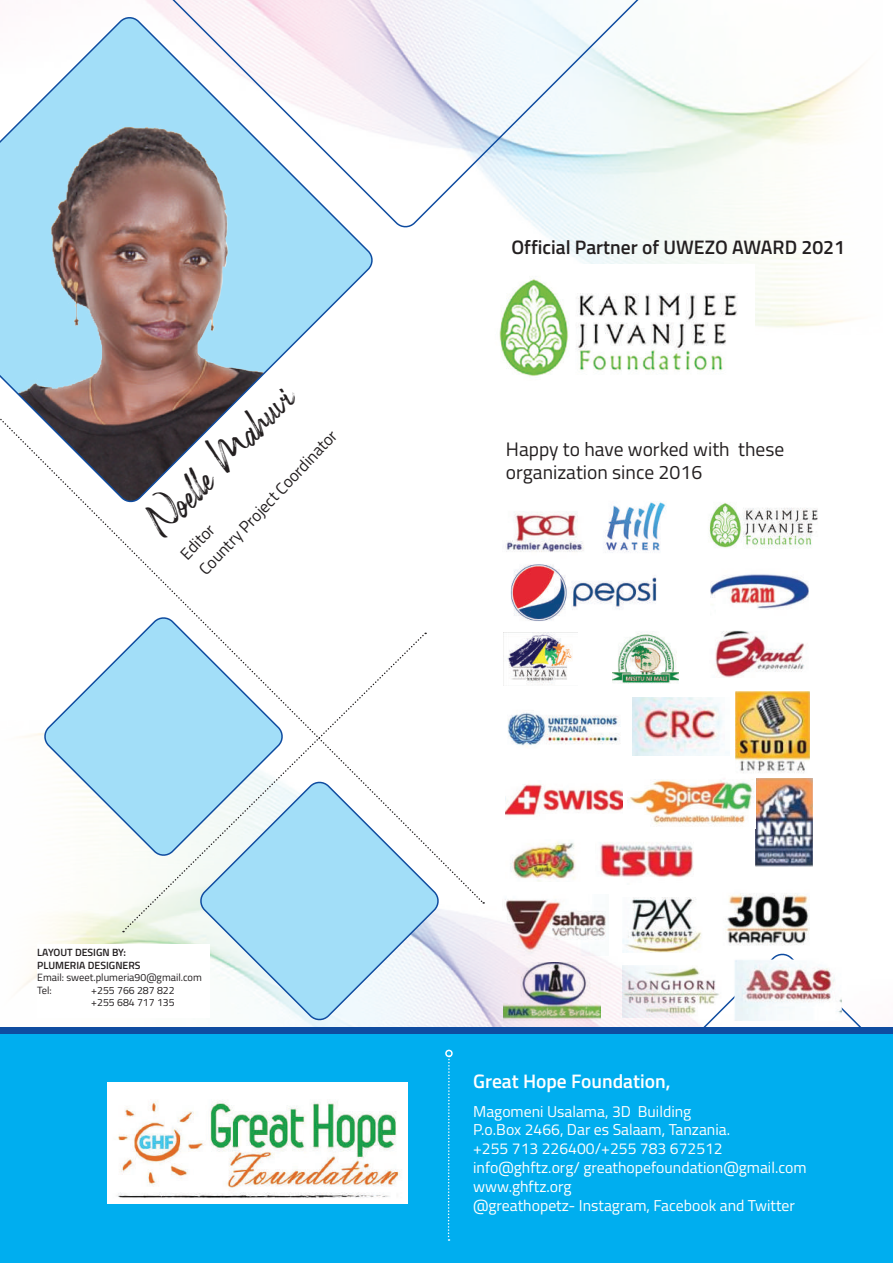
<style>
.page{position:relative;width:893px;height:1263px;background:#fff}
.page>*{position:absolute;margin:0;border:0;box-sizing:border-box;transform-origin:0 0}
.t1{font:34.5px "Black Vosten Personal Use";color:#231f20}
.t2{font:19.5px/23.4px "Titillium Web";color:#231f20}
.t3{font:600 19.5px "Titillium Web";color:#231f20}
.t4{font:600 19.5px "Titillium Web";color:#fff}
.t5{font:16.5px/23.2px "Titillium Web";color:#231f20}
.t6{font:15.75px/18.9px "Titillium Web";color:#fff}
.t7{font:10.5px/12.6px "Titillium Web";color:#231f20}
.t8{font:600 10.5px/12.6px "Titillium Web";color:#231f20}
</style>
<div class="page">
<img style="left:146px;top:0;width:715px;height:328px">
<img style="left:20px;top:721px;width:793px;height:306px">
<svg style="left:20px;top:505px;width:464px;height:399px"></svg>
<svg style="left:122px;top:633px;width:303px;height:300px"></svg>
<svg style="left:42px;top:617px;width:243px;height:241px"></svg>
<svg style="left:0;top:17px;width:375px;height:488px"></svg>
<svg style="left:160px;top:0;width:490px;height:230px"></svg>
<svg style="left:198px;top:781px;width:243px;height:242px"></svg>
<svg style="left:531px;top:953px;width:331px;height:74px"></svg>
<div style="left:0;top:1027px;width:893px;height:83px;background:#0f4ca0"></div>
<div style="left:0;top:1035px;width:893px;height:228px;background:#00aeef"></div>
<div style="left:37px;top:944px;width:172px;height:74px;background:#fff"></div>
<img style="left:484px;top:265px;width:270px;height:111px">
<img style="left:709px;top:502px;width:109px;height:47px">
<svg style="left:445px;top:1049px;width:8px;height:192px"></svg>
<img style="left:505px;top:512px;width:79px;height:40px">
<img style="left:604px;top:501px;width:62px;height:52px">
<img style="left:510px;top:564px;width:147px;height:57px">
<img style="left:503px;top:632px;width:74px;height:53px">
<img style="left:613px;top:632px;width:65px;height:52px">
<img style="left:107px;top:1082px;width:300px;height:121px">
<img style="left:731px;top:956px;width:113px;height:64px">
<img style="left:711px;top:574px;width:97px;height:35px">
<img style="left:715px;top:630px;width:89px;height:48px">
<img style="left:506px;top:839px;width:75px;height:43px">
<img style="left:632px;top:697px;width:97px;height:59px">
<img style="left:719px;top:889px;width:94px;height:62px">
<img style="left:623px;top:965px;width:98px;height:53px">
<img style="left:504px;top:962px;width:96px;height:58px">
<img style="left:756px;top:778px;width:56px;height:88px">
<img style="left:623px;top:898px;width:83px;height:55px">
<img style="left:502px;top:895px;width:107px;height:61px">
<img style="left:627px;top:774px;width:129px;height:55px">
<img style="left:736px;top:692px;width:74px;height:81px">
<img style="left:505px;top:780px;width:118px;height:42px">
<img style="left:595px;top:836px;width:101px;height:49px">
<img style="left:505px;top:712px;width:117px;height:46px">
<h1 class="t1" style="left:141px;top:516px;width:194px;rotate:-46deg">Noelle Mahuvi</h1>
<p class="t5" style="left:174px;top:548px;width:196px;rotate:-46deg">Editor<br>Country Project Coordinator</p>
<p class="t3" style="left:511px;top:232px;width:335px">Official Partner of UWEZO AWARD 2021</p>
<p class="t2" style="left:506px;top:436px;width:280px">Happy to have worked with these organization since 2016</p>
<p class="t8" style="left:37px;top:945px;width:105px">LAYOUT DESIGN BY:<br>PLUMERIA DESIGNERS</p>
<p class="t7" style="left:37px;top:970px;width:166px">Email: sweet.plumeria90@gmail.com<br>Tel:</p>
<p class="t7" style="left:91px;top:983px;width:85px">+255 766 287 822 +255 684 717 135</p>
<p class="t4" style="left:473px;top:1066px;width:199px">Great Hope Foundation,</p>
<p class="t6" style="left:473px;top:1101px;width:335px">Magomeni Usalama, 3D Building<br>P.o.Box 2466, Dar es Salaam, Tanzania.<br>+255 713 226400/+255 783 672512 info@ghftz.org/ greathopefoundation@gmail.com www.ghftz.org<br>@greathopetz- Instagram, Facebook and Twitter</p>
</div>
